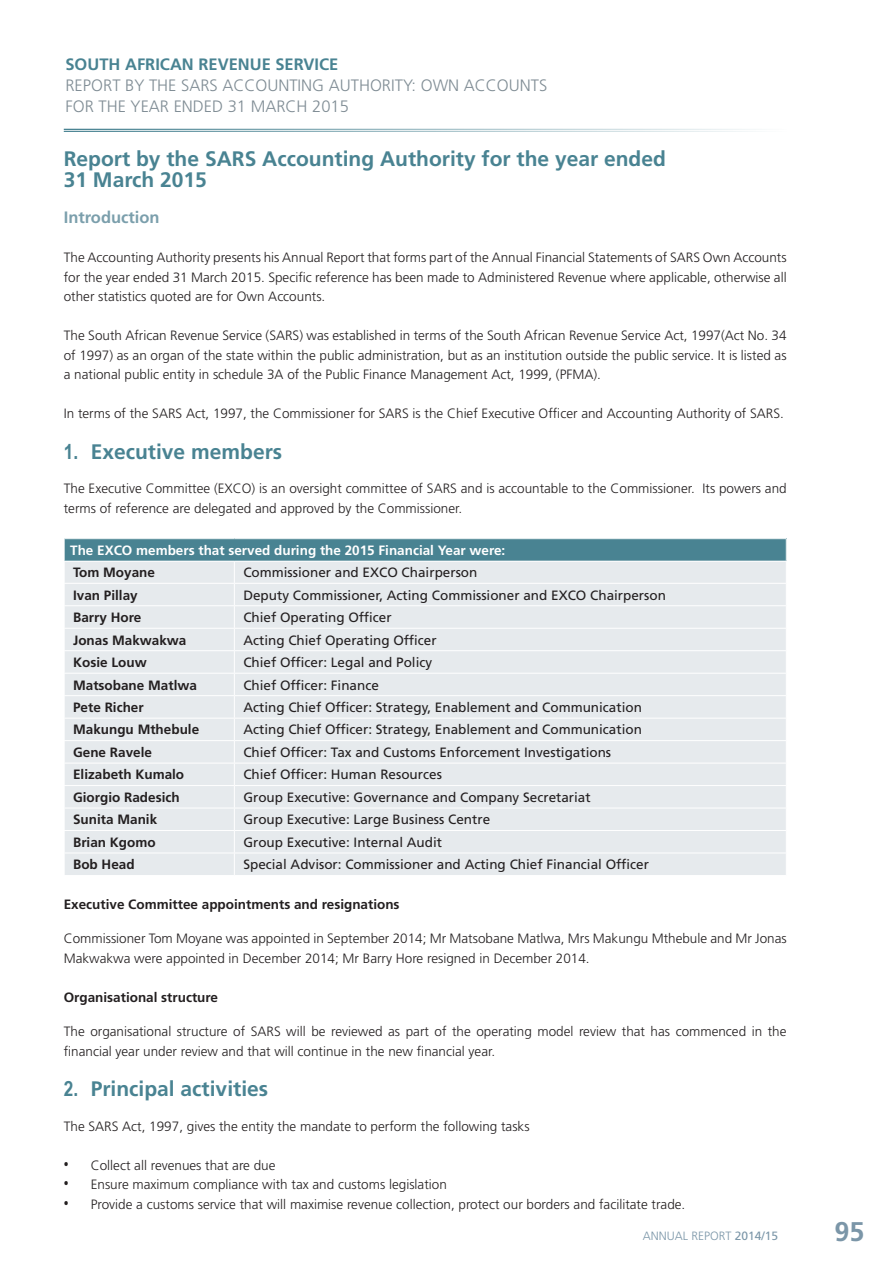
<style>
.page{position:relative;width:893px;height:1263px;background:#fff}
.page>*{position:absolute;margin:0;border:0;box-sizing:border-box;transform-origin:0 0}
.t1{font:700 27px "Frutiger";color:#7b96a8}
.t2{font:700 21px/21px "Frutiger";color:#498392}
.t3{font:300 16.5px/21px "Frutiger";color:#7f8c94}
.t4{font:700 16.5px "Frutiger";color:#498392}
.t5{font:700 16.5px "Frutiger";color:#7b9fac}
.t6{font:300 13.5px/19.5px "Frutiger";color:#231f20}
.t7{font:13.5px "Frutiger LT Std";color:#231f20}
.t8{font:700 13.5px "Frutiger LT Std";color:#231f20}
.t9{font:700 13.5px "Frutiger";color:#231f20}
.t10{font:700 13.5px "Frutiger";color:#fff}
._1{font:300 12px "Frutiger";color:#7b96a8}
.s1{font-family:"Arial Narrow"}
.s2{font-family:"Arial Narrow";font-weight:400;font-size:16.5px}
.s3{font-weight:400}
</style>
<div class="page">
<div style="left:64px;top:539px;width:722px;height:22px;background:#498392"></div>
<div style="left:65px;top:562px;width:721px;height:313px;background:#e6eaed"></div>
<hr style="left:64px;top:583px;width:170px;height:1px;background:#fff">
<hr style="left:234px;top:583px;width:553px;height:1px;background:#fff">
<hr style="left:64px;top:605px;width:170px;height:1px;background:#fff">
<hr style="left:234px;top:605px;width:553px;height:1px;background:#fff">
<hr style="left:64px;top:628px;width:170px;height:1px;background:#fff">
<hr style="left:234px;top:628px;width:553px;height:1px;background:#fff">
<hr style="left:64px;top:650px;width:170px;height:1px;background:#fff">
<hr style="left:234px;top:650px;width:553px;height:1px;background:#fff">
<hr style="left:64px;top:673px;width:170px;height:1px;background:#fff">
<hr style="left:234px;top:673px;width:553px;height:1px;background:#fff">
<hr style="left:64px;top:695px;width:170px;height:1px;background:#fff">
<hr style="left:234px;top:695px;width:553px;height:1px;background:#fff">
<hr style="left:64px;top:718px;width:170px;height:1px;background:#fff">
<hr style="left:234px;top:718px;width:553px;height:1px;background:#fff">
<hr style="left:64px;top:740px;width:170px;height:1px;background:#fff">
<hr style="left:234px;top:740px;width:553px;height:1px;background:#fff">
<hr style="left:64px;top:763px;width:170px;height:1px;background:#fff">
<hr style="left:234px;top:763px;width:553px;height:1px;background:#fff">
<hr style="left:64px;top:785px;width:170px;height:1px;background:#fff">
<hr style="left:234px;top:785px;width:553px;height:1px;background:#fff">
<hr style="left:64px;top:808px;width:170px;height:1px;background:#fff">
<hr style="left:234px;top:808px;width:553px;height:1px;background:#fff">
<hr style="left:64px;top:830px;width:170px;height:1px;background:#fff">
<hr style="left:234px;top:830px;width:553px;height:1px;background:#fff">
<svg style="left:64px;top:539px;width:1px;height:22px"></svg>
<hr style="left:64px;top:853px;width:170px;height:1px;background:#fff">
<svg style="left:234px;top:562px;width:1px;height:313px"></svg>
<svg style="left:786px;top:539px;width:1px;height:22px"></svg>
<hr style="left:234px;top:853px;width:553px;height:1px;background:#fff">
<hr style="left:64px;top:129px;width:723px;height:1px;background:#498392">
<hr style="left:64px;top:131px;width:723px;height:1px;background:#498392">
<p class="t4" style="left:65px;top:54px;width:274px">SOUTH AFRICAN REVENUE SERVICE</p>
<p class="t3" style="left:65px;top:75px;width:483px">REPORT BY THE SARS ACCOUNTING AUTHORITY: OWN ACCOUNTS<br>FOR THE YEAR ENDED 31 MARCH 2015</p>
<p class="t2" style="left:64px;top:148px;width:604px">Report by the SARS Accounting Authority for the year ended<br>31 March 2015</p>
<p class="t5" style="left:64px;top:208px;width:97px">Introduction</p>
<p class="t6" style="left:64px;top:248px;width:724px;text-align:justify">The Accounting Authority presents his Annual Report that forms part of the Annual Financial Statements of SARS Own Accounts for the year ended 31 March 2015. Specific reference has been made to Administered Revenue where applicable, otherwise all other statistics quoted are for Own Accounts.</p>
<p class="t6" style="left:64px;top:326px;width:724px;text-align:justify">The South African Revenue Service (SARS) was established in terms of the South African Revenue Service Act, 1997(Act No. 34 of 1997) as an organ of the state within the public administration, but as an institution outside the public service. It is listed as a national public entity in schedule 3A of the Public Finance Management Act, 1999, (PFMA).</p>
<p class="t6" style="left:64px;top:404px;width:722px">In terms of the SARS Act, 1997, the Commissioner for SARS is the Chief Executive Officer and Accounting Authority of SARS.</p>
<p class="t2" style="left:64px;top:441px;width:220px"><span class="s1">1.</span> Executive members</p>
<p class="t6" style="left:64px;top:479px;width:724px">The Executive Committee (EXCO) is an oversight committee of SARS and is accountable to the Commissioner. Its powers and terms of reference are delegated and approved by the Commissioner.</p>
<p class="t10" style="left:70px;top:542px;width:437px">The EXCO members that served during the 2015 Financial Year were:</p>
<p class="t8" style="left:73px;top:565px;width:83px">Tom Moyane</p>
<p class="t7" style="left:243px;top:565px;width:236px">Commissioner and EXCO Chairperson</p>
<p class="t8" style="left:73px;top:587px;width:66px">Ivan Pillay</p>
<p class="t7" style="left:243px;top:587px;width:424px">Deputy Commissioner, Acting Commissioner and EXCO Chairperson</p>
<p class="t8" style="left:73px;top:609px;width:70px">Barry Hore</p>
<p class="t7" style="left:243px;top:609px;width:150px">Chief Operating Officer</p>
<p class="t8" style="left:73px;top:632px;width:115px">Jonas Makwakwa</p>
<p class="t7" style="left:243px;top:632px;width:195px">Acting Chief Operating Officer</p>
<p class="t8" style="left:73px;top:654px;width:75px">Kosie Louw</p>
<p class="t7" style="left:243px;top:654px;width:190px">Chief Officer: Legal and Policy</p>
<p class="t8" style="left:73px;top:677px;width:125px">Matsobane Matlwa</p>
<p class="t7" style="left:243px;top:677px;width:137px">Chief Officer: Finance</p>
<p class="t8" style="left:73px;top:699px;width:72px">Pete Richer</p>
<p class="t7" style="left:243px;top:699px;width:400px">Acting Chief Officer: Strategy, Enablement and Communication</p>
<p class="t8" style="left:73px;top:722px;width:128px">Makungu Mthebule</p>
<p class="t7" style="left:243px;top:722px;width:400px">Acting Chief Officer: Strategy, Enablement and Communication</p>
<p class="t8" style="left:73px;top:744px;width:80px">Gene Ravele</p>
<p class="t7" style="left:243px;top:744px;width:369px">Chief Officer: Tax and Customs Enforcement Investigations</p>
<p class="t8" style="left:73px;top:767px;width:113px">Elizabeth Kumalo</p>
<p class="t7" style="left:243px;top:767px;width:200px">Chief Officer: Human Resources</p>
<p class="t8" style="left:73px;top:789px;width:108px">Giorgio Radesich</p>
<p class="t7" style="left:243px;top:789px;width:349px">Group Executive: Governance and Company Secretariat</p>
<p class="t8" style="left:73px;top:812px;width:86px">Sunita Manik</p>
<p class="t7" style="left:243px;top:812px;width:248px">Group Executive: Large Business Centre</p>
<p class="t8" style="left:73px;top:834px;width:84px">Brian Kgomo</p>
<p class="t7" style="left:243px;top:834px;width:200px">Group Executive: Internal Audit</p>
<p class="t8" style="left:73px;top:857px;width:63px">Bob Head</p>
<p class="t7" style="left:243px;top:857px;width:407px">Special Advisor: Commissioner and Acting Chief Financial Officer</p>
<p class="t9" style="left:64px;top:896px;width:337px">Executive Committee appointments and resignations</p>
<p class="t6" style="left:64px;top:929px;width:724px">Commissioner Tom Moyane was appointed in September 2014; Mr Matsobane Matlwa, Mrs Makungu Mthebule and Mr Jonas<br>Makwakwa were appointed in December 2014; Mr Barry Hore resigned in December 2014.</p>
<p class="t9" style="left:64px;top:989px;width:156px">Organisational structure</p>
<p class="t6" style="left:64px;top:1022px;width:724px">The organisational structure of SARS will be reviewed as part of the operating model review that has commenced in the financial year under review and that will continue in the new financial year.</p>
<p class="t2" style="left:64px;top:1078px;width:206px"><span class="s1">2.</span> Principal activities</p>
<p class="t6" style="left:64px;top:1116px;width:467px">The SARS Act, 1997, gives the entity the mandate to perform the following tasks</p>
<p class="t6" style="left:64px;top:1155px;width:213px"><span class="s2">•</span> Collect all revenues that are due</p>
<p class="t6" style="left:64px;top:1175px;width:385px"><span class="s2">•</span> Ensure maximum compliance with tax and customs legislation</p>
<p class="t6" style="left:64px;top:1194px;width:623px"><span class="s2">•</span> Provide a customs service that will maximise revenue collection, protect our borders and facilitate trade.</p>
<p class="_1" style="left:643px;top:1229px;width:137px">ANNUAL REPORT <span class="s3">2014/15</span></p>
<p class="t1" style="left:834px;top:1215px;width:32px">95</p>
</div>
